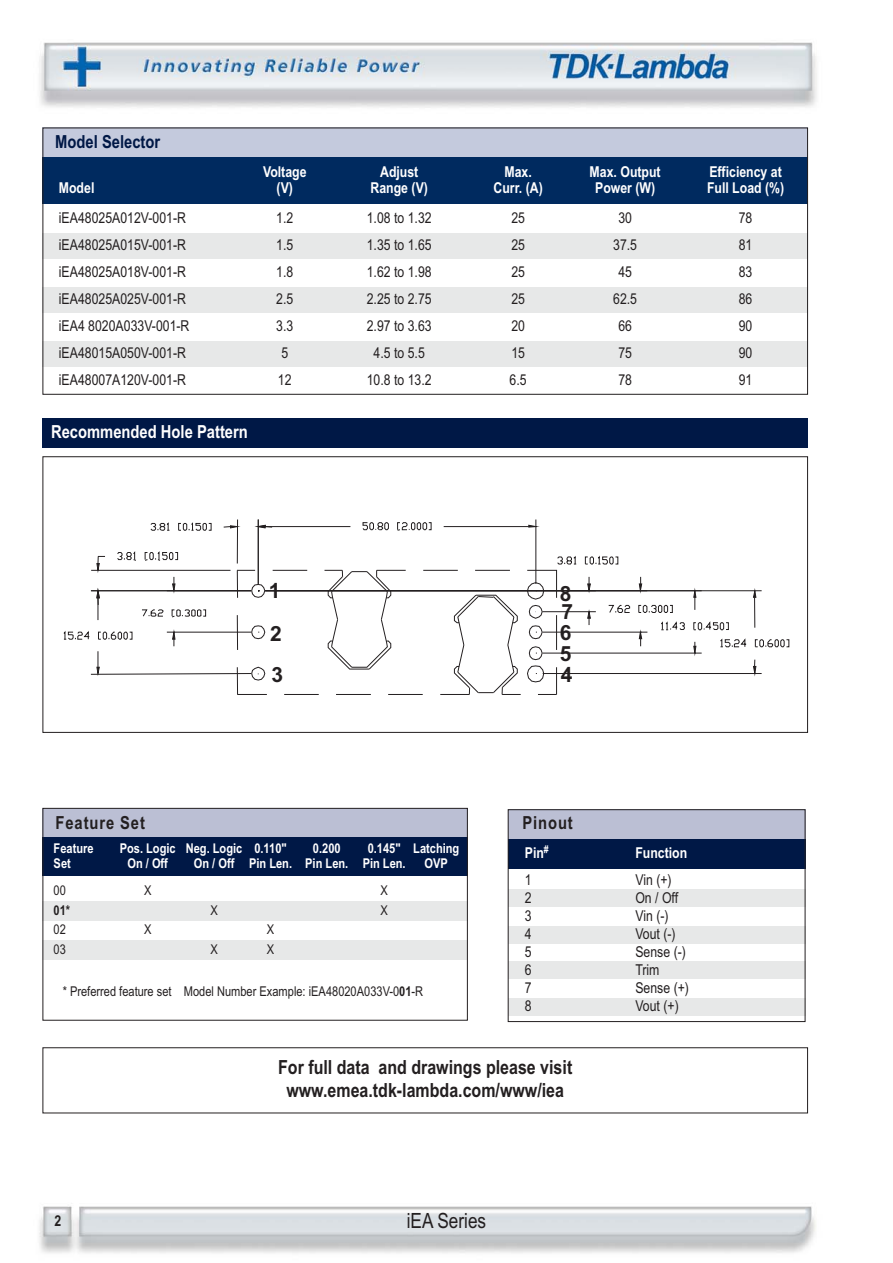
<style>
.page{position:relative;width:893px;height:1263px;background:#fff}
.page>*{position:absolute;margin:0;border:0;box-sizing:border-box;transform-origin:0 0}
.t1{font:21px "Arial Narrow";color:#231f20}
.t2{font:700 21px/42px "Arial";color:#231f20}
.t3{font:19.5px/23.4px "Arial Narrow Bold OTF";color:#231f20;text-align:center}
.t4{font:18px "Arial Narrow Bold OTF";color:#fff}
.t5{font:18px "Arial Narrow Bold OTF";letter-spacing:.05em;color:#231f20}
.t6{font:700 18px "Arial Narrow";color:#001846}
.t7{font:15px "Arial Narrow";color:#231f20}
.t8{font:15px "Arial Narrow Bold OTF";color:#fff}
.t9{font:15px "Arial Narrow Bold OTF";color:#231f20}
.t10{font:13.5px "Arial Narrow Bold OTF";color:#fff}
.t11{font:13.5px "Arial Narrow";color:#231f20}
.t12{font:13.5px "Arial Narrow Bold OTF";color:#231f20}
.s1{font-family:"Arial Narrow Bold OTF"}
</style>
<div class="page">
<img style="left:39px;top:42px;width:778px;height:1211px">
<div style="left:43px;top:128px;width:765px;height:29px;background:#c4cadd"></div>
<div style="left:43px;top:157px;width:765px;height:46px;background:#002a5f"></div>
<div style="left:43px;top:234px;width:765px;height:25px;background:#e7e8e8"></div>
<div style="left:43px;top:287px;width:765px;height:26px;background:#e7e8e8"></div>
<div style="left:43px;top:341px;width:765px;height:26px;background:#e7e8e8"></div>
<div style="left:43px;top:128px;width:765px;height:267px;border:1px solid #231f20"></div>
<div style="left:43px;top:457px;width:764px;height:275px;background:#fff"></div>
<hr style="left:273px;top:570px;width:34px;height:1px;background:#231f20">
<hr style="left:237px;top:694px;width:30px;height:1px;background:#231f20">
<hr style="left:284px;top:694px;width:35px;height:1px;background:#231f20">
<hr style="left:336px;top:694px;width:35px;height:1px;background:#231f20">
<hr style="left:388px;top:694px;width:35px;height:1px;background:#231f20">
<hr style="left:556px;top:615px;width:1px;height:35px;background:#231f20">
<hr style="left:475px;top:570px;width:35px;height:1px;background:#231f20">
<hr style="left:423px;top:570px;width:35px;height:1px;background:#231f20">
<svg style="left:440px;top:594px;width:81px;height:101px"></svg>
<svg style="left:324px;top:570px;width:82px;height:100px"></svg>
<hr style="left:237px;top:519px;width:1px;height:44px;background:#231f20">
<svg style="left:150px;top:522px;width:19px;height:9px"></svg>
<svg style="left:178px;top:522px;width:33px;height:9px"></svg>
<svg style="left:223px;top:525px;width:18px;height:4px"></svg>
<hr style="left:542px;top:611px;width:54px;height:1px;background:#231f20">
<svg style="left:585px;top:555px;width:33px;height:10px"></svg>
<svg style="left:587px;top:577px;width:4px;height:16px"></svg>
<svg style="left:587px;top:609px;width:4px;height:16px"></svg>
<hr style="left:543px;top:632px;width:104px;height:1px;background:#231f20">
<svg style="left:639px;top:577px;width:3px;height:17px"></svg>
<svg style="left:608px;top:605px;width:22px;height:8px"></svg>
<svg style="left:638px;top:605px;width:35px;height:8px"></svg>
<svg style="left:529px;top:625px;width:14px;height:14px"></svg>
<svg style="left:639px;top:629px;width:3px;height:17px"></svg>
<hr style="left:543px;top:653px;width:159px;height:1px;background:#231f20">
<svg style="left:693px;top:588px;width:4px;height:22px"></svg>
<svg style="left:661px;top:621px;width:24px;height:9px"></svg>
<svg style="left:693px;top:621px;width:36px;height:10px"></svg>
<svg style="left:693px;top:642px;width:4px;height:14px"></svg>
<hr style="left:265px;top:590px;width:497px;height:1px;background:#231f20">
<hr style="left:543px;top:673px;width:219px;height:1px;background:#231f20">
<hr style="left:754px;top:597px;width:1px;height:31px;background:#231f20">
<svg style="left:753px;top:588px;width:4px;height:10px"></svg>
<svg style="left:720px;top:638px;width:27px;height:9px"></svg>
<svg style="left:755px;top:639px;width:34px;height:9px"></svg>
<svg style="left:527px;top:646px;width:30px;height:49px"></svg>
<svg style="left:753px;top:660px;width:4px;height:17px"></svg>
<hr style="left:258px;top:519px;width:1px;height:65px;background:#231f20">
<hr style="left:535px;top:519px;width:1px;height:65px;background:#231f20">
<hr style="left:265px;top:526px;width:85px;height:1px;background:#231f20">
<hr style="left:444px;top:526px;width:85px;height:1px;background:#231f20">
<svg style="left:254px;top:524px;width:19px;height:5px"></svg>
<svg style="left:362px;top:522px;width:27px;height:9px"></svg>
<svg style="left:397px;top:522px;width:34px;height:9px"></svg>
<svg style="left:63px;top:551px;width:203px;height:143px"></svg>
<svg style="left:527px;top:555px;width:49px;height:64px"></svg>
<svg style="left:528px;top:524px;width:12px;height:4px"></svg>
<div style="left:43px;top:419px;width:765px;height:29px;background:#001846"></div>
<svg style="left:42px;top:807px;width:766px;height:307px"></svg>
<p class="t6" style="left:55px;top:132px;width:106px">Model Selector</p>
<p class="t8" style="left:263px;top:166px;width:45px">Voltage</p>
<p class="t8" style="left:380px;top:166px;width:40px">Adjust</p>
<p class="t8" style="left:504px;top:166px;width:29px">Max.</p>
<p class="t8" style="left:590px;top:166px;width:73px">Max. Output</p>
<p class="t8" style="left:709px;top:166px;width:74px">Efficiency at</p>
<p class="t8" style="left:59px;top:183px;width:37px">Model</p>
<p class="t8" style="left:277px;top:183px;width:18px">(V)</p>
<p class="t8" style="left:371px;top:183px;width:59px">Range (V)</p>
<p class="t8" style="left:494px;top:183px;width:51px">Curr. (A)</p>
<p class="t8" style="left:595px;top:183px;width:62px">Power (W)</p>
<p class="t8" style="left:707px;top:183px;width:79px">Full Load (%)</p>
<p class="t7" style="left:59px;top:213px;width:129px">iEA48025A012V-001-R</p>
<p class="t7" style="left:276px;top:213px;width:19px">1.2</p>
<p class="t7" style="left:367px;top:213px;width:66px">1.08 to 1.32</p>
<p class="t7" style="left:511px;top:213px;width:15px">25</p>
<p class="t7" style="left:618px;top:213px;width:15px">30</p>
<p class="t7" style="left:739px;top:213px;width:15px">78</p>
<p class="t7" style="left:59px;top:240px;width:129px">iEA48025A015V-001-R</p>
<p class="t7" style="left:276px;top:240px;width:19px">1.5</p>
<p class="t7" style="left:367px;top:240px;width:66px">1.35 to 1.65</p>
<p class="t7" style="left:511px;top:240px;width:15px">25</p>
<p class="t7" style="left:613px;top:240px;width:25px">37.5</p>
<p class="t7" style="left:739px;top:240px;width:15px">81</p>
<p class="t7" style="left:59px;top:267px;width:129px">iEA48025A018V-001-R</p>
<p class="t7" style="left:276px;top:267px;width:19px">1.8</p>
<p class="t7" style="left:367px;top:267px;width:66px">1.62 to 1.98</p>
<p class="t7" style="left:511px;top:267px;width:15px">25</p>
<p class="t7" style="left:618px;top:267px;width:15px">45</p>
<p class="t7" style="left:739px;top:267px;width:15px">83</p>
<p class="t7" style="left:59px;top:294px;width:129px">iEA48025A025V-001-R</p>
<p class="t7" style="left:276px;top:294px;width:19px">2.5</p>
<p class="t7" style="left:367px;top:294px;width:66px">2.25 to 2.75</p>
<p class="t7" style="left:511px;top:294px;width:15px">25</p>
<p class="t7" style="left:613px;top:294px;width:25px">62.5</p>
<p class="t7" style="left:739px;top:294px;width:15px">86</p>
<p class="t7" style="left:59px;top:321px;width:132px">iEA4 8020A033V-001-R</p>
<p class="t7" style="left:276px;top:321px;width:19px">3.3</p>
<p class="t7" style="left:367px;top:321px;width:66px">2.97 to 3.63</p>
<p class="t7" style="left:511px;top:321px;width:15px">20</p>
<p class="t7" style="left:618px;top:321px;width:15px">66</p>
<p class="t7" style="left:739px;top:321px;width:15px">90</p>
<p class="t7" style="left:59px;top:348px;width:129px">iEA48015A050V-001-R</p>
<p class="t7" style="left:281px;top:348px;width:8px">5</p>
<p class="t7" style="left:374px;top:348px;width:53px">4.5 to 5.5</p>
<p class="t7" style="left:511px;top:348px;width:15px">15</p>
<p class="t7" style="left:618px;top:348px;width:15px">75</p>
<p class="t7" style="left:739px;top:348px;width:15px">90</p>
<p class="t7" style="left:59px;top:375px;width:129px">iEA48007A120V-001-R</p>
<p class="t7" style="left:278px;top:375px;width:15px">12</p>
<p class="t7" style="left:367px;top:375px;width:66px">10.8 to 13.2</p>
<p class="t7" style="left:510px;top:375px;width:19px">6.5</p>
<p class="t7" style="left:618px;top:375px;width:15px">78</p>
<p class="t7" style="left:739px;top:375px;width:15px">91</p>
<p class="t4" style="left:51px;top:425px;width:198px">Recommended Hole Pattern</p>
<h1 class="t2" style="left:269px;top:572px;width:16px">1<br>2<br>3</h1>
<h1 class="t2" style="left:560px;top:586px;width:15px;line-height:18.3px">8<br>7</h1>
<h1 class="t2" style="left:560px;top:624px;width:14px;line-height:21.1px;text-align:justify">6<br>5<br>4</h1>
<p class="t5" style="left:56px;top:816px;width:91px">Feature Set</p>
<p class="t10" style="left:54px;top:844px;width:41px">Feature</p>
<p class="t10" style="left:120px;top:844px;width:169px">Pos. Logic Neg. Logic 0.110"</p>
<p class="t10" style="left:313px;top:844px;width:29px">0.200</p>
<p class="t10" style="left:368px;top:844px;width:93px">0.145" Latching</p>
<p class="t10" style="left:54px;top:859px;width:19px">Set</p>
<p class="t10" style="left:127px;top:859px;width:42px">On / Off</p>
<p class="t10" style="left:194px;top:859px;width:213px">On / Off Pin Len. Pin Len. Pin Len.</p>
<p class="t10" style="left:425px;top:859px;width:25px">OVP</p>
<p class="t11" style="left:54px;top:886px;width:14px">00</p>
<p class="t11" style="left:144px;top:886px;width:9px">X</p>
<p class="t11" style="left:380px;top:886px;width:9px">X</p>
<p class="t12" style="left:54px;top:905px;width:18px">01*</p>
<p class="t11" style="left:210px;top:905px;width:9px">X</p>
<p class="t11" style="left:380px;top:905px;width:9px">X</p>
<p class="t11" style="left:54px;top:925px;width:14px">02</p>
<p class="t11" style="left:144px;top:925px;width:9px">X</p>
<p class="t11" style="left:267px;top:925px;width:9px">X</p>
<p class="t11" style="left:54px;top:944px;width:14px">03</p>
<p class="t11" style="left:210px;top:944px;width:9px">X</p>
<p class="t11" style="left:267px;top:944px;width:9px">X</p>
<p class="t11" style="left:63px;top:986px;width:362px">* Preferred feature set Model Number Example: iEA48020A033V-0<span class="s1">01</span>-R</p>
<p class="t5" style="left:522px;top:816px;width:52px">Pinout</p>
<p class="t8" style="left:525px;top:847px;width:25px">Pin<sup>#</sup></p>
<p class="t8" style="left:635px;top:847px;width:53px">Function</p>
<p class="t7" style="left:525px;top:874px;width:8px">1</p>
<p class="t7" style="left:635px;top:874px;width:38px">Vin (+)</p>
<p class="t7" style="left:525px;top:892px;width:8px">2</p>
<p class="t7" style="left:635px;top:892px;width:44px">On / Off</p>
<p class="t7" style="left:525px;top:910px;width:8px">3</p>
<p class="t7" style="left:635px;top:910px;width:35px">Vin (-)</p>
<p class="t7" style="left:525px;top:928px;width:8px">4</p>
<p class="t7" style="left:635px;top:928px;width:42px">Vout (-)</p>
<p class="t7" style="left:525px;top:946px;width:8px">5</p>
<p class="t7" style="left:635px;top:946px;width:52px">Sense (-)</p>
<p class="t7" style="left:525px;top:964px;width:8px">6</p>
<p class="t7" style="left:635px;top:964px;width:26px">Trim</p>
<p class="t7" style="left:525px;top:982px;width:8px">7</p>
<p class="t7" style="left:635px;top:982px;width:55px">Sense (+)</p>
<p class="t7" style="left:525px;top:1000px;width:8px">8</p>
<p class="t7" style="left:635px;top:1000px;width:45px">Vout (+)</p>
<h2 class="t3" style="left:278px;top:1057px;width:296px">For full data and drawings please visit www.emea.tdk-lambda.com/www/iea</h2>
<p class="t9" style="left:55px;top:1215px;width:8px">2</p>
<h1 class="t1" style="left:407px;top:1213px;width:81px">iEA Series</h1>
</div>
